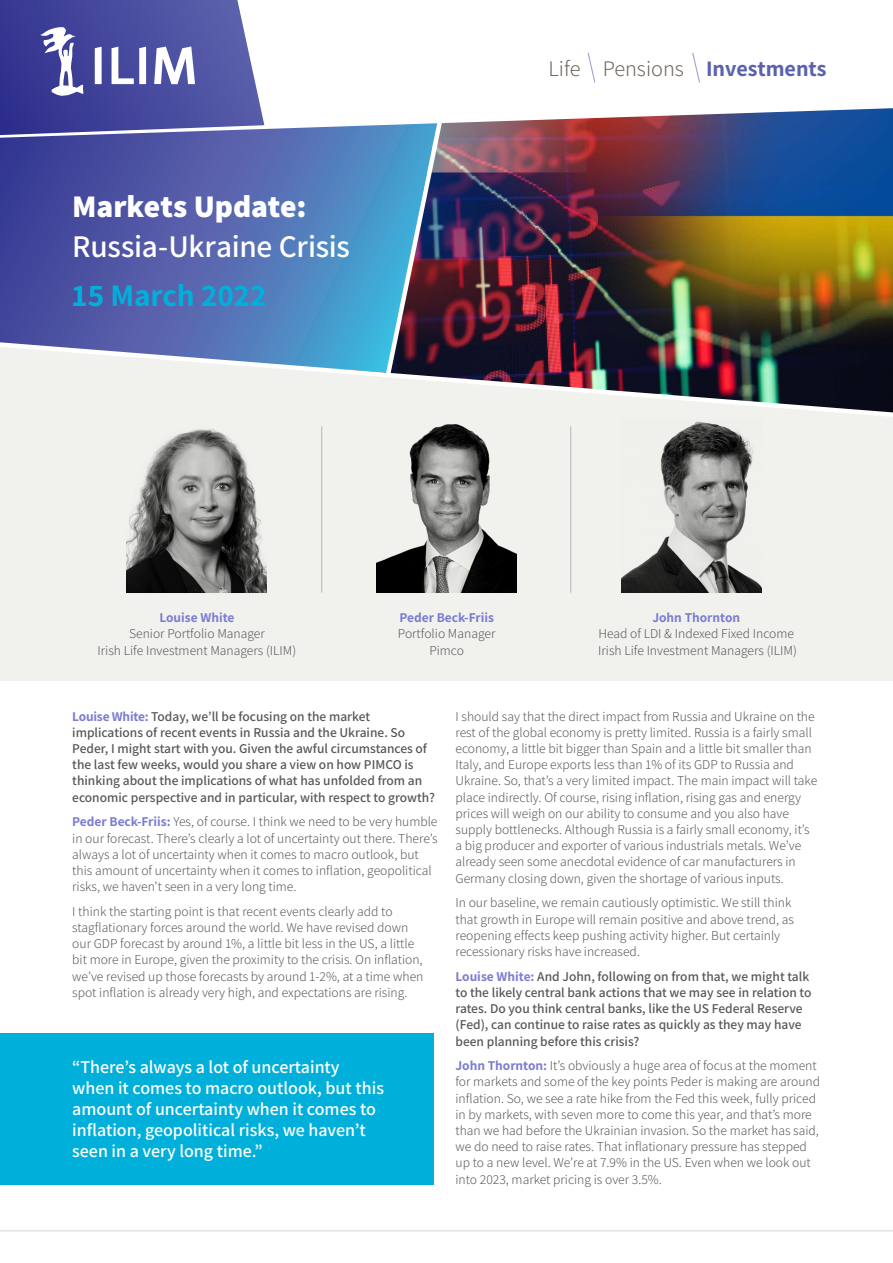
<style>
.page{position:relative;width:893px;height:1263px;background:#fff}
.page>*{position:absolute;margin:0;border:0;box-sizing:border-box;transform-origin:0 0}
.ILIM_body_copy{font:600 31.5px "Assistant";letter-spacing:-.01em;color:#fff}
.ILIM_body_copy-2{font:800 31.5px "Assistant";letter-spacing:-.005em;color:#fff}
.ILIM_body_copy-3{font:700 31.5px "Assistant";letter-spacing:-.005em;color:#00b0da}
.t1{font:200 22.2px "Assistant";color:#71655d}
.Body_Copy_AR{font:600 18px/21px "Assistant";color:#fff}
.Body_Copy{font:300 13.5px/16.2px "Assistant";color:#57585a}
.Body_Copy-2{font:600 13.5px/16.2px "Assistant";color:#57585a}
.Body_Copy_AR-2{font:300 13.5px/16.2px "Assistant";color:#57585a;text-align:center}
.Body_Copy-3{font:700 13.5px "Assistant";color:#7c7dd2}
.s1{color:#5b61ac}
.s2{font-weight:700;color:#7c7dd2}
</style>
<div class="page">
<div style="left:0;top:234px;width:893px;height:446px;background:#f1f2ee"></div>
<img style="left:0;top:0;width:893px;height:339px">
<svg style="left:0;top:339px;width:893px;height:78px"></svg>
<hr style="left:0;top:1230px;width:893px;height:1px;background:#d9d5cc">
<img style="left:621px;top:421px;width:141px;height:172px">
<img style="left:127px;top:429px;width:140px;height:164px">
<img style="left:376px;top:424px;width:141px;height:169px">
<hr style="left:321px;top:426px;width:1px;height:167px;background:#bcbdc0">
<hr style="left:570px;top:426px;width:1px;height:167px;background:#bcbdc0">
<div style="left:0;top:1033px;width:434px;height:151px;background:#00b0da"></div>
<p class="ILIM_body_copy-2" style="left:72px;top:185px;width:236px">Markets Update:</p>
<p class="ILIM_body_copy" style="left:72px;top:225px;width:279px">Russia-Ukraine Crisis</p>
<p class="ILIM_body_copy-3" style="left:72px;top:273px;width:196px">15 March 2022</p>
<p class="t1" style="left:548px;top:53px;width:280px">Life Pensions <span class="s1">Investments</span></p>
<p class="Body_Copy_AR-2" style="left:98px;top:609px;width:200px"><span class="s2">Louise White<br></span>Senior Portfolio Manager<br>Irish Life Investment Managers (ILIM)</p>
<p class="Body_Copy-3" style="left:399px;top:608px;width:96px">Peder Beck-Friis</p>
<p class="Body_Copy_AR-2" style="left:398px;top:625px;width:99px">Portfolio Manager<br>Pimco</p>
<p class="Body_Copy_AR-2" style="left:598px;top:609px;width:200px"><span class="s2">John Thornton<br></span>Head of LDI &amp; Indexed Fixed Income<br>Irish Life Investment Managers (ILIM)</p>
<p class="Body_Copy-2" style="left:72px;top:707px;width:364px"><span class="s2">Louise White:</span> Today, we’ll be focusing on the market implications of recent events in Russia and the Ukraine. So Peder, I might start with you. Given the awful circumstances of the last few weeks, would you share a view on how PIMCO is thinking about the implications of what has unfolded from an economic perspective and in particular, with respect to growth?</p>
<p class="Body_Copy" style="left:72px;top:813px;width:367px"><span class="s2">Peder Beck-Friis:</span> Yes, of course. I think we need to be very humble in our forecast. There’s clearly a lot of uncertainty out there. There’s always a lot of uncertainty when it comes to macro outlook, but this amount of uncertainty when it comes to inflation, geopolitical risks, we haven’t seen in a very long time.</p>
<p class="Body_Copy" style="left:72px;top:902px;width:353px">I think the starting point is that recent events clearly add to stagflationary forces around the world. We have revised down our GDP forecast by around 1%, a little bit less in the US, a little bit more in Europe, given the proximity to the crisis. On inflation, we’ve revised up those forecasts by around 1-2%, at a time when spot inflation is already very high, and expectations are rising.</p>
<p class="Body_Copy_AR" style="left:72px;top:1055px;width:313px">“There’s always a lot of uncertainty when it comes to macro outlook, but this amount of uncertainty when it comes to inflation, geopolitical risks, we haven’t seen in a very long time.”</p>
<p class="Body_Copy" style="left:455px;top:707px;width:363px">I should say that the direct impact from Russia and Ukraine on the rest of the global economy is pretty limited. Russia is a fairly small economy, a little bit bigger than Spain and a little bit smaller than Italy, and Europe exports less than 1% of its GDP to Russia and Ukraine. So, that’s a very limited impact. The main impact will take place indirectly. Of course, rising inflation, rising gas and energy prices will weigh on our ability to consume and you also have supply bottlenecks. Although Russia is a fairly small economy, it’s a big producer and exporter of various industrials metals. We’ve already seen some anecdotal evidence of car manufacturers in Germany closing down, given the shortage of various inputs.</p>
<p class="Body_Copy" style="left:455px;top:894px;width:340px">In our baseline, we remain cautiously optimistic. We still think that growth in Europe will remain positive and above trend, as reopening effects keep pushing activity higher. But certainly recessionary risks have increased.</p>
<p class="Body_Copy-2" style="left:455px;top:967px;width:357px"><span class="s2">Louise White:</span> And John, following on from that, we might talk to the likely central bank actions that we may see in relation to rates. Do you think central banks, like the US Federal Reserve (Fed), can continue to raise rates as quickly as they may have been planning before this crisis?</p>
<p class="Body_Copy" style="left:455px;top:1057px;width:366px"><span class="s2">John Thornton:</span> It’s obviously a huge area of focus at the moment for markets and some of the key points Peder is making are around inflation. So, we see a rate hike from the Fed this week, fully priced in by markets, with seven more to come this year, and that’s more than we had before the Ukrainian invasion. So the market has said, we do need to raise rates. That inflationary pressure has stepped up to a new level. We’re at 7.9% in the US. Even when we look out into 2023, market pricing is over 3.5%.</p>
</div>
